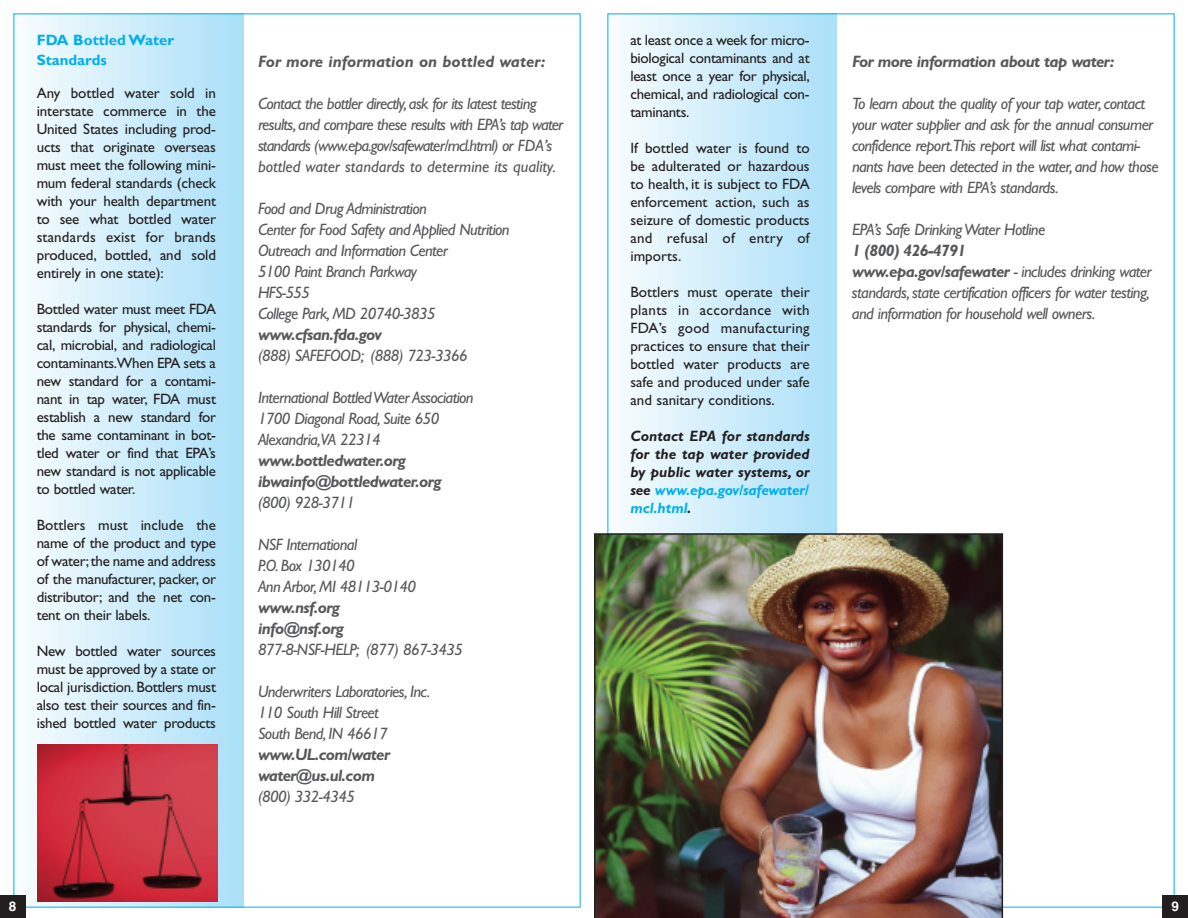
<style>
.page{position:relative;width:1188px;height:918px;background:#fff}
.page>*{position:absolute;margin:0;border:0;box-sizing:border-box;transform-origin:0 0}
.t1{font:italic 16.5px/21px "Gill Sans";letter-spacing:-.035em;color:#57585a}
.t2{font:italic 700 16.5px/21px "Gill Sans";letter-spacing:-.035em;color:#57585a}
.t3{font:italic 700 16.5px "Gill Sans";color:#57585a}
.t4{font:15px/18px "Gill Sans";letter-spacing:-.02em;color:#231f20;text-align:justify}
.t5{font:italic 700 15px/18px "Gill Sans";color:#231f20;text-align:justify}
.t6{font:700 15px/19.5px "Gill Sans";color:#00aeef}
.t7{font:700 13.5px "Helvetica";color:#fff}
.s1{color:#00aeef}
.s2{font-weight:700}
</style>
<div class="page">
<div style="left:600px;top:14px;width:10px;height:893px;background:#fbfdfe"></div>
<svg style="left:606px;top:14px;width:10px;height:893px"></svg>
<div style="left:610px;top:14px;width:9px;height:893px;background:#f8fcfe"></div>
<div style="left:619px;top:14px;width:10px;height:893px;background:#f4fbfe"></div>
<div style="left:628px;top:14px;width:10px;height:893px;background:#f1fafd"></div>
<div style="left:638px;top:14px;width:9px;height:893px;background:#eef8fd"></div>
<div style="left:647px;top:14px;width:10px;height:893px;background:#eaf7fd"></div>
<div style="left:657px;top:14px;width:9px;height:893px;background:#e7f6fd"></div>
<div style="left:666px;top:14px;width:10px;height:893px;background:#e4f5fc"></div>
<div style="left:675px;top:14px;width:10px;height:893px;background:#e0f4fc"></div>
<div style="left:685px;top:14px;width:9px;height:893px;background:#ddf2fc"></div>
<div style="left:694px;top:14px;width:10px;height:893px;background:#d9f1fb"></div>
<div style="left:704px;top:14px;width:9px;height:893px;background:#d6f0fb"></div>
<div style="left:713px;top:14px;width:10px;height:893px;background:#d3effb"></div>
<div style="left:722px;top:14px;width:10px;height:893px;background:#d0edfb"></div>
<div style="left:732px;top:14px;width:9px;height:893px;background:#cdecfb"></div>
<div style="left:741px;top:14px;width:10px;height:893px;background:#caebfb"></div>
<div style="left:751px;top:14px;width:9px;height:893px;background:#c6eafa"></div>
<div style="left:760px;top:14px;width:10px;height:893px;background:#c3e9fa"></div>
<div style="left:769px;top:14px;width:10px;height:893px;background:#c0e7fa"></div>
<div style="left:779px;top:14px;width:9px;height:893px;background:#bde6fa"></div>
<div style="left:788px;top:14px;width:10px;height:893px;background:#bbe5fa"></div>
<div style="left:794px;top:14px;width:10px;height:893px;background:#b7e4f9"></div>
<div style="left:804px;top:14px;width:10px;height:893px;background:#b4e3f9"></div>
<div style="left:813px;top:14px;width:10px;height:893px;background:#b1e2f9"></div>
<div style="left:823px;top:14px;width:9px;height:893px;background:#aee1f9"></div>
<div style="left:832px;top:14px;width:5px;height:893px;background:#aae0f9"></div>
<div style="left:6px;top:14px;width:10px;height:893px;background:#fbfdfe"></div>
<svg style="left:12px;top:14px;width:10px;height:893px"></svg>
<div style="left:16px;top:14px;width:9px;height:893px;background:#f8fcfe"></div>
<div style="left:25px;top:14px;width:10px;height:893px;background:#f4fbfe"></div>
<div style="left:34px;top:14px;width:10px;height:893px;background:#f1fafd"></div>
<div style="left:44px;top:14px;width:9px;height:893px;background:#eef8fd"></div>
<div style="left:53px;top:14px;width:10px;height:893px;background:#eaf7fd"></div>
<div style="left:63px;top:14px;width:9px;height:893px;background:#e7f6fd"></div>
<div style="left:72px;top:14px;width:10px;height:893px;background:#e4f5fc"></div>
<div style="left:81px;top:14px;width:10px;height:893px;background:#e0f4fc"></div>
<div style="left:91px;top:14px;width:9px;height:893px;background:#ddf2fc"></div>
<div style="left:100px;top:14px;width:10px;height:893px;background:#d9f1fb"></div>
<div style="left:110px;top:14px;width:9px;height:893px;background:#d6f0fb"></div>
<div style="left:119px;top:14px;width:10px;height:893px;background:#d3effb"></div>
<div style="left:128px;top:14px;width:10px;height:893px;background:#d0edfb"></div>
<div style="left:138px;top:14px;width:9px;height:893px;background:#cdecfb"></div>
<div style="left:147px;top:14px;width:10px;height:893px;background:#caebfb"></div>
<div style="left:157px;top:14px;width:9px;height:893px;background:#c6eafa"></div>
<div style="left:166px;top:14px;width:10px;height:893px;background:#c3e9fa"></div>
<div style="left:175px;top:14px;width:10px;height:893px;background:#c0e7fa"></div>
<div style="left:185px;top:14px;width:9px;height:893px;background:#bde6fa"></div>
<div style="left:194px;top:14px;width:10px;height:893px;background:#bbe5fa"></div>
<div style="left:200px;top:14px;width:10px;height:893px;background:#b7e4f9"></div>
<div style="left:210px;top:14px;width:10px;height:893px;background:#b4e3f9"></div>
<div style="left:219px;top:14px;width:10px;height:893px;background:#b1e2f9"></div>
<div style="left:229px;top:14px;width:9px;height:893px;background:#aee1f9"></div>
<div style="left:238px;top:14px;width:5px;height:893px;background:#aae0f9"></div>
<div style="left:0;top:896px;width:26px;height:22px;background:#231f20"></div>
<div style="left:1163px;top:896px;width:25px;height:22px;background:#231f20"></div>
<img style="left:594px;top:533px;width:409px;height:385px">
<img style="left:38px;top:744px;width:180px;height:158px">
<p class="t6" style="left:37px;top:32px;width:139px">FDA Bottled Water<br>Standards</p>
<p class="t4" style="left:37px;top:86px;width:181px">Any bottled water sold in interstate commerce in the United States including prod&shy;ucts that originate overseas must meet the following mini&shy;mum federal standards (check with your health department to see what bottled water standards exist for brands produced, bottled, and sold entirely in one state):</p>
<p class="t4" style="left:37px;top:302px;width:181px">Bottled water must meet FDA standards for physical, chemi&shy;cal, microbial, and radiological contaminants.When EPA sets a new standard for a contami&shy;nant in tap water, FDA must establish a new standard for the same contaminant in bot&shy;tled water or find that EPA’s new standard is not applicable to bottled water.</p>
<p class="t4" style="left:37px;top:518px;width:181px">Bottlers must include the name of the product and type of water;the name and address of the manufacturer, packer, or distributor; and the net con&shy;tent on their labels.</p>
<p class="t4" style="left:37px;top:644px;width:181px">New bottled water sources must be approved by a state or local jurisdiction. Bottlers must also test their sources and fin&shy;ished bottled water products</p>
<p class="t3" style="left:258px;top:55px;width:289px">For more information on bottled water:</p>
<p class="t1" style="left:258px;top:94px;width:307px">Contact the bottler directly, ask for its latest testing results, and compare these results with EPA’s tap water standards (www.epa.gov/safewater/mcl.html) or FDA’s bottled water standards to determine its quality.</p>
<p class="t1" style="left:258px;top:199px;width:253px">Food and Drug Administration<br>Center for Food Safety and Applied Nutrition<br>Outreach and Information Center<br>5100 Paint Branch Parkway<br>HFS-555<br>College Park, MD 20740-3835</p>
<p class="t2" style="left:258px;top:325px;width:126px">www.cfsan.fda.gov</p>
<p class="t1" style="left:258px;top:346px;width:211px">(888) SAFEFOOD; (888) 723-3366</p>
<p class="t1" style="left:258px;top:388px;width:217px">International Bottled Water Association<br>1700 Diagonal Road, Suite 650<br>Alexandria,VA 22314</p>
<p class="t2" style="left:258px;top:451px;width:185px">www.bottledwater.org ibwainfo@bottledwater.org</p>
<p class="t1" style="left:258px;top:493px;width:98px">(800) 928-3711</p>
<p class="t1" style="left:258px;top:535px;width:160px">NSF International<br>P.O. Box 130140<br>Ann Arbor, MI 48113-0140</p>
<p class="t2" style="left:258px;top:598px;width:88px">www.nsf.org info@nsf.org</p>
<p class="t1" style="left:258px;top:640px;width:207px">877-8-NSF-HELP; (877) 867-3435</p>
<p class="t1" style="left:258px;top:682px;width:174px">Underwriters Laboratories, Inc.<br>110 South Hill Street<br>South Bend, IN 46617</p>
<p class="t2" style="left:258px;top:745px;width:134px">www.UL.com/water water@us.ul.com</p>
<p class="t1" style="left:258px;top:787px;width:98px">(800) 332-4345</p>
<p class="t4" style="left:630px;top:33px;width:181px">at least once a week for micro&shy;biological contaminants and at least once a year for physical, chemical, and radiological con&shy;taminants.</p>
<p class="t4" style="left:630px;top:141px;width:181px">If bottled water is found to be adulterated or hazardous to health, it is subject to FDA enforcement action, such as seizure of domestic products and refusal of entry of imports.</p>
<p class="t4" style="left:630px;top:285px;width:181px">Bottlers must operate their plants in accordance with FDA’s good manufacturing practices to ensure that their bottled water products are safe and produced under safe and sanitary conditions.</p>
<p class="t5" style="left:630px;top:429px;width:181px">Contact EPA for standards for the tap water provided by public water systems, or see <span class="s1">www.epa.gov/safewater/ mcl.html</span>.</p>
<p class="t2" style="left:852px;top:52px;width:264px">For more information about tap water:</p>
<p class="t1" style="left:852px;top:94px;width:308px">To learn about the quality of your tap water, contact your water supplier and ask for the annual consumer confidence report.This report will list what contami&shy;nants have been detected in the water, and how those levels compare with EPA’s standards.</p>
<p class="t1" style="left:852px;top:220px;width:195px">EPA’s Safe Drinking Water Hotline</p>
<p class="t1" style="left:852px;top:241px;width:301px"><span class="s2">1 (800) 426-4791<br>www.epa.gov/safewater</span> - includes drinking water standards, state certification officers for water testing, and information for household well owners.</p>
<p class="t7" style="left:9px;top:901px;width:9px">8</p>
<p class="t7" style="left:1172px;top:901px;width:9px">9</p>
</div>
